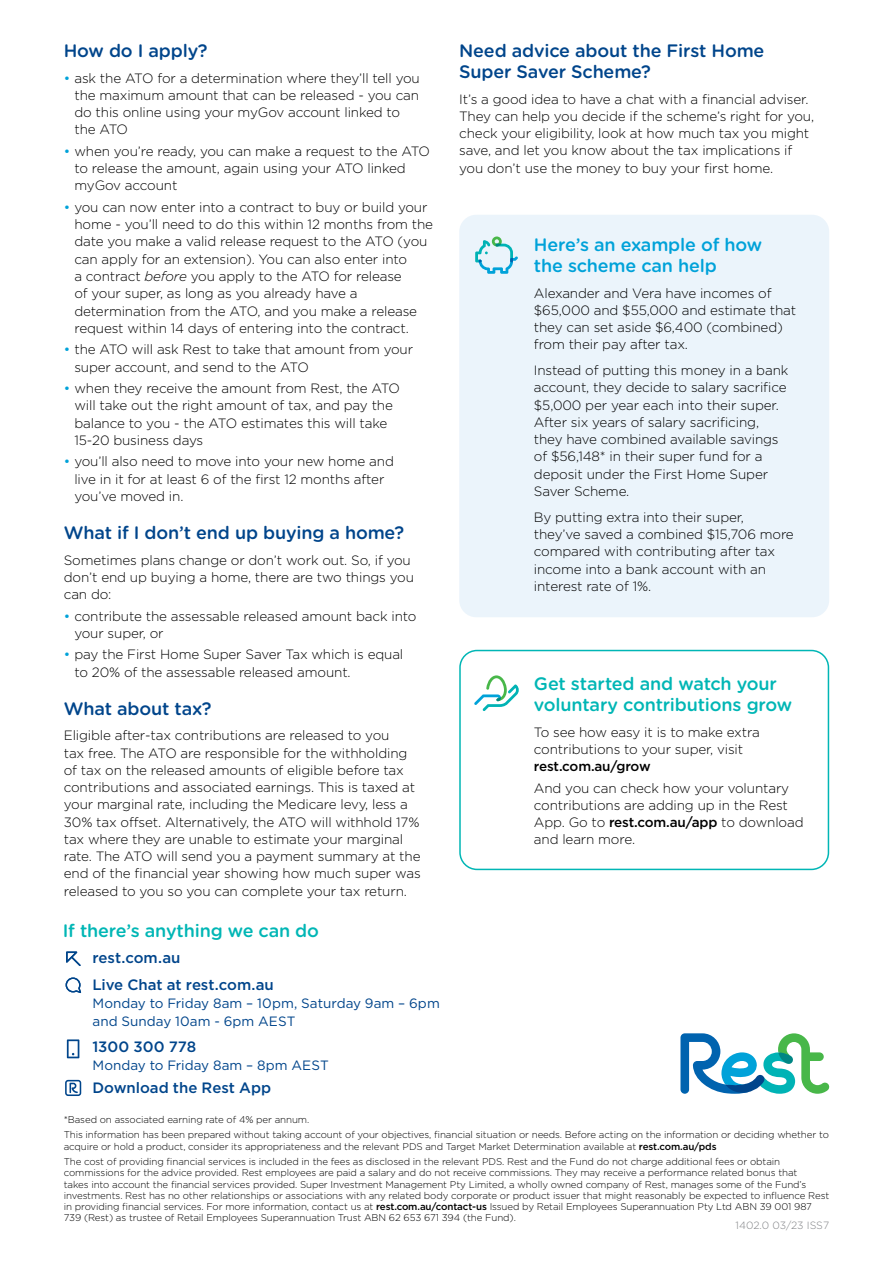
<style>
.page{position:relative;width:893px;height:1263px;background:#fff}
.page>*{position:absolute;margin:0;border:0;box-sizing:border-box;transform-origin:0 0}
.t1{font:500 18px/21px "Gotham Rounded";letter-spacing:-.01em;color:#00458b}
.t2{font:500 18px/21px "Gotham Rounded";letter-spacing:-.01em;color:#00b6b5}
.t3{font:500 18px/21px "Gotham Rounded";letter-spacing:-.01em;color:#00a2d9}
.t4{font:500 15px/26.5px "Gotham HTF";color:#00458b}
.t5{font:300 13.5px/17.2px "Gotham HTF";letter-spacing:-.01em;color:#000}
.t6{font:13.5px/18px "Gotham HTF";letter-spacing:.005em;color:#00458b}
.t7{font:500 13.5px "Gotham HTF";letter-spacing:-.02em;color:#000}
.t8{font:300 10.5px "Gotham HTF";color:#808285}
.t9{font:300 9.75px/11.2px "Gotham HTF";letter-spacing:-.01em;color:#000}
.s1{font-weight:400;color:#00a2d9}
.s2{font-style:italic}
.s3{font-weight:500}
</style>
<div class="page">
<svg style="left:680px;top:1033px;width:149px;height:61px"></svg>
<svg style="left:66px;top:951px;width:15px;height:15px"></svg>
<svg style="left:66px;top:977px;width:15px;height:16px"></svg>
<svg style="left:67px;top:1039px;width:12px;height:19px"></svg>
<svg style="left:65px;top:1080px;width:16px;height:16px"></svg>
<div style="left:459px;top:215px;width:370px;height:402px;background:#ebf4fb;border-radius:17px"></div>
<svg style="left:475px;top:236px;width:43px;height:38px"></svg>
<svg style="left:474px;top:675px;width:45px;height:36px"></svg>
<div style="left:459px;top:650px;width:370px;height:220px;border:2px solid #00b6b5;border-radius:17px"></div>
<h1 class="t1" style="left:64px;top:39px;width:145px">How do I apply?</h1>
<p class="t5" style="left:74px;top:69px;width:347px;text-indent:-11px"><span class="s1">•</span> ask the ATO for a determination where they’ll tell you the maximum amount that can be released - you can do this online using your myGov account linked to the ATO</p>
<p class="t5" style="left:74px;top:142px;width:357px;text-indent:-11px"><span class="s1">•</span> when you’re ready, you can make a request to the ATO to release the amount, again using your ATO linked myGov account</p>
<p class="t5" style="left:74px;top:198px;width:360px;text-indent:-11px"><span class="s1">•</span> you can now enter into a contract to buy or build your home - you’ll need to do this within 12 months from the date you make a valid release request to the ATO (you can apply for an extension). You can also enter into<br>a contract <span class="s2">before</span> you apply to the ATO for release<br>of your super, as long as you already have a determination from the ATO, and you make a release request within 14 days of entering into the contract.</p>
<p class="t5" style="left:74px;top:341px;width:340px;text-indent:-11px"><span class="s1">•</span> the ATO will ask Rest to take that amount from your super account, and send to the ATO</p>
<p class="t5" style="left:74px;top:379px;width:327px;text-indent:-11px"><span class="s1">•</span> when they receive the amount from Rest, the ATO will take out the right amount of tax, and pay the balance to you - the ATO estimates this will take 15-20 business days</p>
<p class="t5" style="left:74px;top:453px;width:321px;text-indent:-11px"><span class="s1">•</span> you’ll also need to move into your new home and live in it for at least 6 of the first 12 months after you’ve moved in.</p>
<h1 class="t1" style="left:64px;top:521px;width:342px">What if I don’t end up buying a home?</h1>
<p class="t5" style="left:64px;top:551px;width:352px">Sometimes plans change or don’t work out. So, if you don’t end up buying a home, there are two things you can do:</p>
<p class="t5" style="left:74px;top:607px;width:344px;text-indent:-11px"><span class="s1">•</span> contribute the assessable released amount back into your super, or</p>
<p class="t5" style="left:74px;top:646px;width:330px;text-indent:-11px"><span class="s1">•</span> pay the First Home Super Saver Tax which is equal to 20% of the assessable released amount.</p>
<h1 class="t1" style="left:64px;top:697px;width:149px">What about tax?</h1>
<p class="t5" style="left:64px;top:727px;width:358px">Eligible after-tax contributions are released to you<br>tax free. The ATO are responsible for the withholding of tax on the released amounts of eligible before tax contributions and associated earnings. This is taxed at your marginal rate, including the Medicare levy, less a 30% tax offset. Alternatively, the ATO will withhold 17% tax where they are unable to estimate your marginal rate. The ATO will send you a payment summary at the end of the financial year showing how much super was released to you so you can complete your tax return.</p>
<h1 class="t2" style="left:63px;top:919px;width:258px">If there’s anything we can do</h1>
<p class="t4" style="left:92px;top:944px;width:183px">rest.com.au<br>Live Chat at rest.com.au</p>
<p class="t6" style="left:92px;top:994px;width:349px">Monday to Friday 8am – 10pm, Saturday 9am – 6pm and Sunday 10am - 6pm AEST</p>
<p class="t4" style="left:92px;top:1033px;width:105px">1300 300 778</p>
<p class="t6" style="left:92px;top:1056px;width:238px">Monday to Friday 8am – 8pm AEST</p>
<p class="t4" style="left:92px;top:1074px;width:180px">Download the Rest App</p>
<h1 class="t1" style="left:459px;top:39px;width:307px">Need advice about the First Home<br>Super Saver Scheme?</h1>
<p class="t5" style="left:459px;top:90px;width:356px">It’s a good idea to have a chat with a financial adviser.<br>They can help you decide if the scheme’s right for you, check your eligibility, look at how much tax you might save, and let you know about the tax implications if you don’t use the money to buy your first home.</p>
<h1 class="t3" style="left:534px;top:233px;width:230px">Here’s an example of how the scheme can help</h1>
<p class="t5" style="left:534px;top:284px;width:264px">Alexander and Vera have incomes of $65,000 and $55,000 and estimate that they can set aside $6,400 (combined) from their pay after tax.</p>
<p class="t5" style="left:534px;top:362px;width:256px">Instead of putting this money in a bank account, they decide to salary sacrifice $5,000 per year each into their super.<br>After six years of salary sacrificing, they have combined available savings of $56,148* in their super fund for a deposit under the First Home Super Saver Scheme.</p>
<p class="t5" style="left:534px;top:508px;width:261px">By putting extra into their super, they’ve saved a combined $15,706 more compared with contributing after tax income into a bank account with an interest rate of 1%.</p>
<h1 class="t2" style="left:534px;top:672px;width:260px">Get started and watch your voluntary contributions grow</h1>
<p class="t5" style="left:534px;top:723px;width:227px">To see how easy it is to make extra contributions to your super, visit</p>
<p class="t7" style="left:534px;top:759px;width:118px">rest.com.au/grow</p>
<p class="t5" style="left:534px;top:779px;width:271px">And you can check how your voluntary contributions are adding up in the Rest<br>App. Go to <span class="s3">rest.com.au/app</span> to download and learn more.</p>
<p class="t9" style="left:64px;top:1111px;width:767px;line-height:15.5px">*Based on associated earning rate of 4% per annum.<br>This information has been prepared without taking account of your objectives, financial situation or needs. Before acting on the information or deciding whether to</p>
<p class="t9" style="left:64px;top:1138px;width:718px;line-height:15.5px">acquire or hold a product, consider its appropriateness and the relevant PDS and Target Market Determination available at <span class="s3">rest.com.au/pds<br></span>The cost of providing financial services is included in the fees as disclosed in the relevant PDS. Rest and the Fund do not charge additional fees or obtain</p>
<p class="t9" style="left:64px;top:1167px;width:767px">commissions for the advice provided. Rest employees are paid a salary and do not receive commissions. They may receive a performance related bonus that<br>takes into account the financial services provided. Super Investment Management Pty Limited, a wholly owned company of Rest, manages some of the Fund’s investments. Rest has no other relationships or associations with any related body corporate or product issuer that might reasonably be expected to influence Rest in providing financial services. For more information, contact us at <span class="s3">rest.com.au/contact-us</span> Issued by Retail Employees Superannuation Pty Ltd ABN 39 001 987<br>739 (Rest) as trustee of Retail Employees Superannuation Trust ABN 62 653 671 394 (the Fund).</p>
<p class="t8" style="left:735px;top:1220px;width:95px">1402.0 03/23 ISS7</p>
</div>
